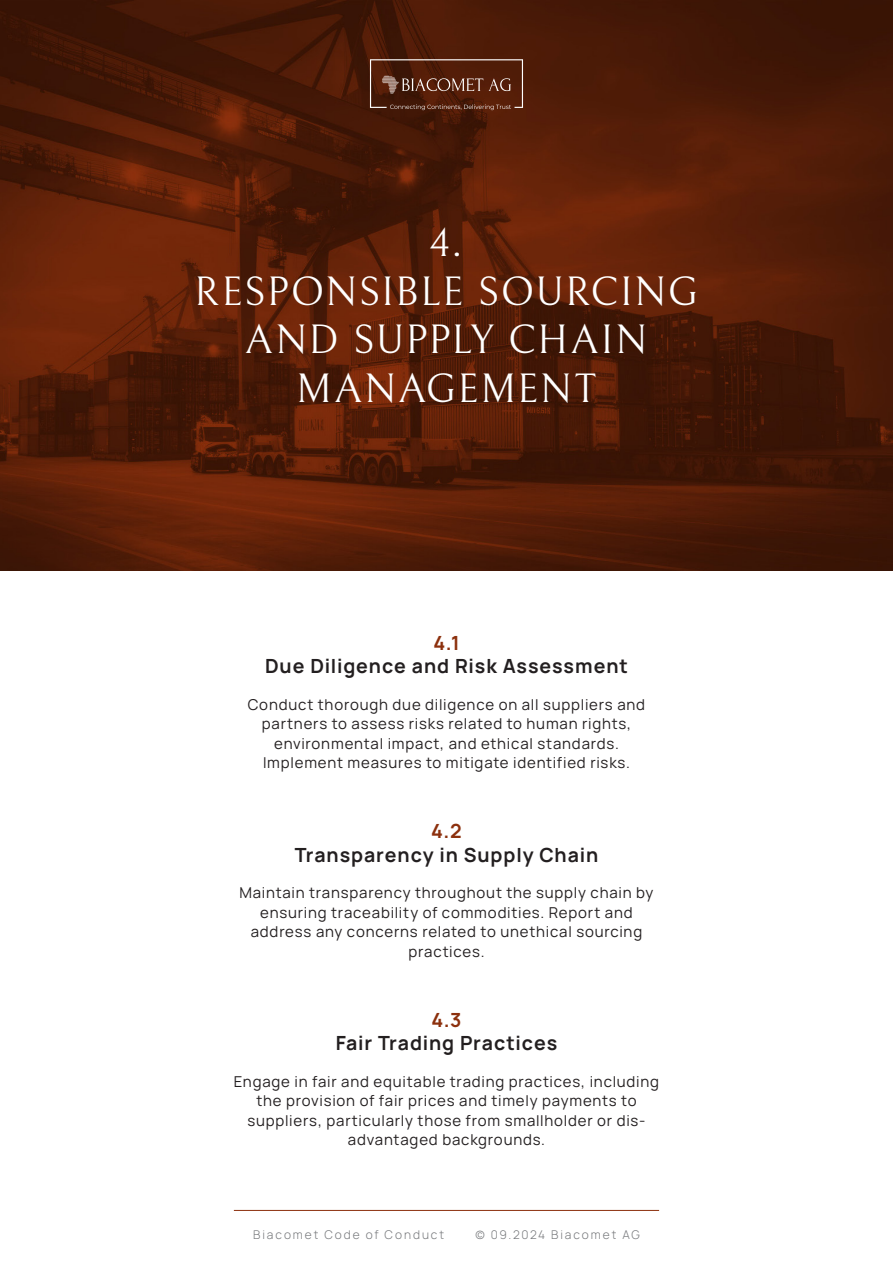
<style>
.page{position:relative;width:893px;height:1263px;background:#fff}
.page>*{position:absolute;margin:0;border:0;box-sizing:border-box;transform-origin:0 0}
.t1{font:40.5px/48.6px "Bellefair";letter-spacing:.03em;color:#fff;text-align:center}
.t2{font:700 19.5px "Manrope";letter-spacing:.045em;color:#231f20}
.t3{font:700 19.5px "Manrope";color:#8c300d}
.t4{font:15px/19.5px "Manrope";letter-spacing:.055em;color:#231f20;text-align:center}
.t5{font:300 12px "Manrope";letter-spacing:.16em;color:#76787b}
</style>
<div class="page">
<hr style="left:234px;top:1210px;width:425px;height:1px;background:#8c300d">
<img style="left:0;top:0;width:893px;height:571px">
<svg style="left:370px;top:59px;width:153px;height:51px;background:#613220"></svg>
<h1 class="t1" style="left:194px;top:220px;width:506px">4.<br>RESPONSIBLE SOURCING<br>AND SUPPLY CHAIN<br>MANAGEMENT</h1>
<h2 class="t3" style="left:433px;top:626px;width:28px">4.1</h2>
<h2 class="t2" style="left:265px;top:650px;width:364px">Due Diligence and Risk Assessment</h2>
<p class="t4" style="left:248px;top:693px;width:399px">Conduct thorough due diligence on all suppliers and partners to assess risks related to human rights, environmental impact, and ethical standards.<br>Implement measures to mitigate identified risks.</p>
<h2 class="t3" style="left:431px;top:815px;width:32px">4.2</h2>
<h2 class="t2" style="left:295px;top:838px;width:305px">Transparency in Supply Chain</h2>
<p class="t4" style="left:239px;top:882px;width:415px">Maintain transparency throughout the supply chain by ensuring traceability of commodities. Report and address any concerns related to unethical sourcing practices.</p>
<h2 class="t3" style="left:431px;top:1003px;width:32px">4.3</h2>
<h2 class="t2" style="left:336px;top:1027px;width:223px">Fair Trading Practices</h2>
<p class="t4" style="left:234px;top:1071px;width:427px">Engage in fair and equitable trading practices, including the provision of fair prices and timely payments to suppliers, particularly those from smallholder or dis&shy;advantaged backgrounds.</p>
<p class="t5" style="left:253px;top:1226px;width:192px">Biacomet Code of Conduct</p>
<p class="t5" style="left:475px;top:1226px;width:166px">© 09.2024 Biacomet AG</p>
</div>
